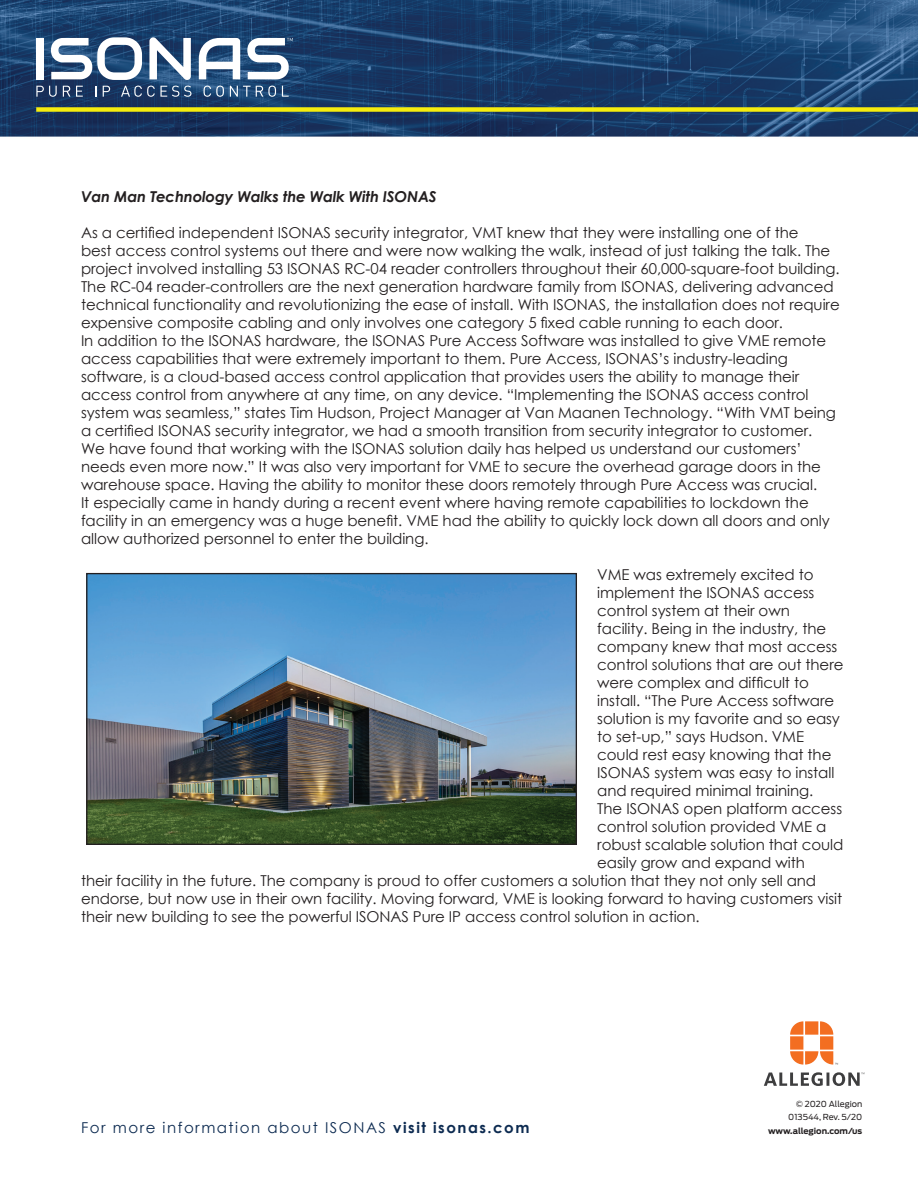
<style>
.page{position:relative;width:918px;height:1188px;background:#fff}
.page>*{position:absolute;margin:0;border:0;box-sizing:border-box;transform-origin:0 0}
.t1{font:15px/18px "Century Gothic";letter-spacing:-.005em;color:#231f20}
.t2{font:15px "Century Gothic";letter-spacing:.1em;color:#0d2b51}
.t3{font:italic 700 15px "Century Gothic";letter-spacing:-.01em;color:#231f20}
.t4{font:8.25px/13.5px "Antenna";color:#231f20;text-align:right}
.t5{font:700 8.25px "Antenna";color:#231f20}
.s1{font-weight:700}
</style>
<div class="page">
<img style="left:0;top:0;width:918px;height:573px">
<div style="left:36px;top:107px;width:882px;height:5px;background:#f5ec0e"></div>
<img style="left:88px;top:575px;width:487px;height:268px">
<div style="left:86px;top:573px;width:491px;height:272px;border:1px solid #231f20"></div>
<svg style="left:790px;top:1021px;width:48px;height:44px"></svg>
<svg style="left:764px;top:1072px;width:100px;height:14px"></svg>
<div style="left:36px;top:38px;width:8px;height:41px;background:#fff"></div>
<svg style="left:51px;top:37px;width:91px;height:43px"></svg>
<svg style="left:149px;top:37px;width:42px;height:43px"></svg>
<svg style="left:199px;top:38px;width:41px;height:41px"></svg>
<svg style="left:36px;top:86px;width:21px;height:11px"></svg>
<svg style="left:63px;top:86px;width:7px;height:11px"></svg>
<svg style="left:76px;top:86px;width:7px;height:11px"></svg>
<svg style="left:103px;top:86px;width:7px;height:11px"></svg>
<svg style="left:121px;top:86px;width:70px;height:11px"></svg>
<svg style="left:204px;top:86px;width:20px;height:11px"></svg>
<svg style="left:230px;top:86px;width:46px;height:11px"></svg>
<svg style="left:282px;top:86px;width:7px;height:11px"></svg>
<svg style="left:247px;top:38px;width:46px;height:41px"></svg>
<p class="t3" style="left:81px;top:186px;width:357px">Van Man Technology Walks the Walk With ISONAS</p>
<p class="t1" style="left:81px;top:224px;width:760px">As a certified independent ISONAS security integrator, VMT knew that they were installing one of the<br>best access control systems out there and were now walking the walk, instead of just talking the talk. The project involved installing 53 ISONAS RC-04 reader controllers throughout their 60,000-square-foot building.<br>The RC-04 reader-controllers are the next generation hardware family from ISONAS, delivering advanced technical functionality and revolutionizing the ease of install. With ISONAS, the installation does not require expensive composite cabling and only involves one category 5 fixed cable running to each door.<br>In addition to the ISONAS hardware, the ISONAS Pure Access Software was installed to give VME remote access capabilities that were extremely important to them. Pure Access, ISONAS’s industry-leading software, is a cloud-based access control application that provides users the ability to manage their access control from anywhere at any time, on any device. “Implementing the ISONAS access control system was seamless,” states Tim Hudson, Project Manager at Van Maanen Technology. “With VMT being a certified ISONAS security integrator, we had a smooth transition from security integrator to customer.<br>We have found that working with the ISONAS solution daily has helped us understand our customers’ needs even more now.” It was also very important for VME to secure the overhead garage doors in the warehouse space. Having the ability to monitor these doors remotely through Pure Access was crucial.<br>It especially came in handy during a recent event where having remote capabilities to lockdown the facility in an emergency was a huge benefit. VME had the ability to quickly lock down all doors and only allow authorized personnel to enter the building.</p>
<p class="t1" style="left:597px;top:566px;width:218px">VME was extremely excited to</p>
<p class="t1" style="left:597px;top:584px;width:219px">implement the ISONAS access</p>
<p class="t1" style="left:597px;top:602px;width:194px">control system at their own</p>
<p class="t1" style="left:597px;top:620px;width:230px">facility. Being in the industry, the</p>
<p class="t1" style="left:597px;top:638px;width:242px">company knew that most access</p>
<p class="t1" style="left:597px;top:656px;width:248px">control solutions that are out there</p>
<p class="t1" style="left:597px;top:674px;width:213px">were complex and difficult to</p>
<p class="t1" style="left:597px;top:692px;width:238px">install. “The Pure Access software</p>
<p class="t1" style="left:597px;top:710px;width:244px">solution is my favorite and so easy</p>
<p class="t1" style="left:597px;top:728px;width:208px">to set-up,” says Hudson. VME</p>
<p class="t1" style="left:597px;top:746px;width:236px">could rest easy knowing that the</p>
<p class="t1" style="left:597px;top:764px;width:239px">ISONAS system was easy to install</p>
<p class="t1" style="left:597px;top:782px;width:218px">and required minimal training.</p>
<p class="t1" style="left:597px;top:800px;width:246px">The ISONAS open platform access</p>
<p class="t1" style="left:597px;top:818px;width:231px">control solution provided VME a</p>
<p class="t1" style="left:597px;top:836px;width:248px">robust scalable solution that could</p>
<p class="t1" style="left:597px;top:854px;width:209px">easily grow and expand with</p>
<p class="t1" style="left:81px;top:872px;width:737px">their facility in the future. The company is proud to offer customers a solution that they not only sell and</p>
<p class="t1" style="left:81px;top:890px;width:763px">endorse, but now use in their own facility. Moving forward, VME is looking forward to having customers visit</p>
<p class="t1" style="left:81px;top:908px;width:620px">their new building to see the powerful ISONAS Pure IP access control solution in action.</p>
<p class="t4" style="left:788px;top:1097px;width:76px">© 2020 Allegion<br>013544, Rev. 5/20</p>
<p class="t2" style="left:81px;top:1117px;width:450px">For more information about ISONAS <span class="s1">visit isonas.com</span></p>
<p class="t5" style="left:768px;top:1125px;width:96px">www.allegion.com/us</p>
</div>
